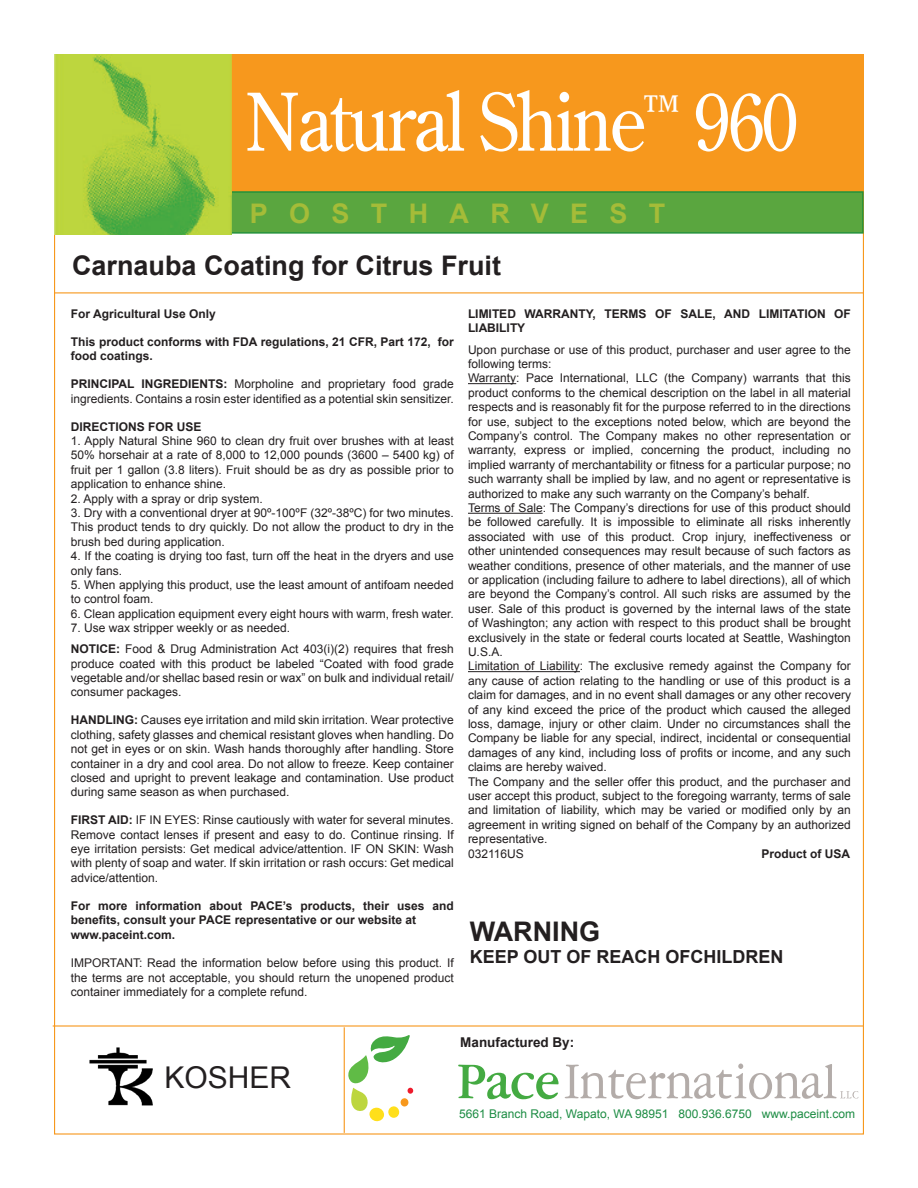
<style>
.page{position:relative;width:918px;height:1188px;background:#fff}
.page>*{position:absolute;margin:0;border:0;box-sizing:border-box;transform-origin:0 0}
.t1{font:79.2px "Century Old Style Std";letter-spacing:-.03em;color:#fff;scale:.91 1}
.t2{font:30px "Arial";color:#231f20}
.t3{font:700 27px "Arial";color:#231f20}
.t4{font:700 27px "Arial";letter-spacing:.79em;color:#a5bc38}
.t5{font:700 18px "Arial";color:#231f20}
.t6{font:700 13.5px "Arial";color:#231f20}
.t7{font:12px/14.4px "Arial";color:#231f20;text-align:justify}
.t8{font:700 12px/14.4px "Arial";color:#231f20}
.t9{font:12px "Arial";color:#1c8c43}
.s1{font-weight:700}
</style>
<div class="page">
<div style="left:212px;top:54px;width:652px;height:152px;background:#f7981d"></div>
<div style="left:223px;top:191px;width:641px;height:43px;background:#5aa63f;border:2px solid #24923b"></div>
<hr style="left:55px;top:292px;width:809px;height:1px;background:#f7981d">
<hr style="left:468px;top:383px;width:48px;height:1px;background:#231f20">
<hr style="left:468px;top:513px;width:75px;height:1px;background:#231f20">
<hr style="left:468px;top:671px;width:112px;height:1px;background:#231f20">
<hr style="left:53px;top:1025px;width:811px;height:2px;background:#f7981d">
<hr style="left:344px;top:1027px;width:1px;height:106px;background:#f7981d">
<svg style="left:348px;top:1035px;width:65px;height:87px"></svg>
<svg style="left:458px;top:1065px;width:101px;height:34px"></svg>
<svg style="left:565px;top:1064px;width:293px;height:35px"></svg>
<img style="left:54px;top:54px;width:178px;height:180px">
<img style="left:89px;top:1048px;width:64px;height:58px">
<p class="t1" style="left:245px;top:71px;width:609px">Natural Shine<sup>™</sup> 960</p>
<p class="t4" style="left:250px;top:195px;width:417px">POSTHARVEST</p>
<p class="t3" style="left:72px;top:247px;width:431px">Carnauba Coating for Citrus Fruit</p>
<p class="t8" style="left:71px;top:307px;width:146px">For Agricultural Use Only</p>
<p class="t8" style="left:71px;top:335px;width:385px">This product conforms with FDA regulations, 21 CFR, Part 172, for food coatings.</p>
<p class="t7" style="left:71px;top:377px;width:384px"><span class="s1">PRINCIPAL INGREDIENTS:</span> Morpholine and proprietary food grade ingredients. Contains a rosin ester identified as a potential skin sensitizer.</p>
<p class="t8" style="left:71px;top:419px;width:132px">DIRECTIONS FOR USE</p>
<p class="t7" style="left:71px;top:434px;width:384px">1. Apply Natural Shine 960 to clean dry fruit over brushes with at least 50% horsehair at a rate of 8,000 to 12,000 pounds (3600 – 5400 kg) of fruit per 1 gallon (3.8 liters). Fruit should be as dry as possible prior to application to enhance shine.</p>
<p class="t7" style="left:71px;top:491px;width:194px">2. Apply with a spray or drip system.</p>
<p class="t7" style="left:71px;top:506px;width:384px">3. Dry with a conventional dryer at 90º-100ºF (32º-38ºC) for two minutes.<br>This product tends to dry quickly. Do not allow the product to dry in the brush bed during application.</p>
<p class="t7" style="left:71px;top:549px;width:384px">4. If the coating is drying too fast, turn off the heat in the dryers and use only fans.</p>
<p class="t7" style="left:71px;top:578px;width:384px">5. When applying this product, use the least amount of antifoam needed to control foam.</p>
<p class="t7" style="left:71px;top:606px;width:384px">6. Clean application equipment every eight hours with warm, fresh water.</p>
<p class="t7" style="left:71px;top:621px;width:221px">7. Use wax stripper weekly or as needed.</p>
<p class="t7" style="left:71px;top:642px;width:384px"><span class="s1">NOTICE:</span> Food &amp; Drug Administration Act 403(i)(2) requires that fresh produce coated with this product be labeled “Coated with food grade vegetable and/or shellac based resin or wax” on bulk and individual retail/ consumer packages.</p>
<p class="t7" style="left:71px;top:713px;width:384px"><span class="s1">HANDLING:</span> Causes eye irritation and mild skin irritation. Wear protective clothing, safety glasses and chemical resistant gloves when handling. Do not get in eyes or on skin. Wash hands thoroughly after handling. Store container in a dry and cool area. Do not allow to freeze. Keep container closed and upright to prevent leakage and contamination. Use product during same season as when purchased.</p>
<p class="t7" style="left:71px;top:813px;width:384px"><span class="s1">FIRST AID:</span> IF IN EYES: Rinse cautiously with water for several minutes.<br>Remove contact lenses if present and easy to do. Continue rinsing. If eye irritation persists: Get medical advice/attention. IF ON SKIN: Wash with plenty of soap and water. If skin irritation or rash occurs: Get medical advice/attention.</p>
<p class="t8" style="left:71px;top:899px;width:384px">For more information about PACE’s products, their uses and benefits, consult your PACE representative or our website at</p>
<p class="t8" style="left:71px;top:928px;width:106px">www.paceint.com.</p>
<p class="t7" style="left:71px;top:956px;width:384px">IMPORTANT: Read the information below before using this product. If the terms are not acceptable, you should return the unopened product container immediately for a complete refund.</p>
<p class="t8" style="left:468px;top:307px;width:384px">LIMITED WARRANTY, TERMS OF SALE, AND LIMITATION OF<br>LIABILITY</p>
<p class="t7" style="left:468px;top:342px;width:384px">Upon purchase or use of this product, purchaser and user agree to the following terms:</p>
<p class="t7" style="left:468px;top:371px;width:384px">Warranty: Pace International, LLC (the Company) warrants that this product conforms to the chemical description on the label in all material respects and is reasonably fit for the purpose referred to in the directions for use, subject to the exceptions noted below, which are beyond the Company’s control. The Company makes no other representation or warranty, express or implied, concerning the product, including no implied warranty of merchantability or fitness for a particular purpose; no such warranty shall be implied by law, and no agent or representative is authorized to make any such warranty on the Company’s behalf.</p>
<p class="t7" style="left:468px;top:501px;width:384px">Terms of Sale: The Company’s directions for use of this product should be followed carefully. It is impossible to eliminate all risks inherently associated with use of this product. Crop injury, ineffectiveness or other unintended consequences may result because of such factors as weather conditions, presence of other materials, and the manner of use or application (including failure to adhere to label directions), all of which are beyond the Company’s control. All such risks are assumed by the user. Sale of this product is governed by the internal laws of the state of Washington; any action with respect to this product shall be brought exclusively in the state or federal courts located at Seattle, Washington U.S.A.</p>
<p class="t7" style="left:468px;top:659px;width:385px">Limitation of Liability: The exclusive remedy against the Company for any cause of action relating to the handling or use of this product is a claim for damages, and in no event shall damages or any other recovery of any kind exceed the price of the product which caused the alleged loss, damage, injury or other claim. Under no circumstances shall the Company be liable for any special, indirect, incidental or consequential damages of any kind, including loss of profits or income, and any such claims are hereby waived.</p>
<p class="t7" style="left:468px;top:774px;width:384px">The Company and the seller offer this product, and the purchaser and user accept this product, subject to the foregoing warranty, terms of sale and limitation of liability, which may be varied or modified only by an agreement in writing signed on behalf of the Company by an authorized representative.</p>
<p class="t7" style="left:468px;top:846px;width:57px">032116US</p>
<p class="t8" style="left:761px;top:847px;width:90px">Product of USA</p>
<p class="t3" style="left:470px;top:914px;width:132px">WARNING</p>
<p class="t5" style="left:470px;top:945px;width:315px">KEEP OUT OF REACH OFCHILDREN</p>
<p class="t2" style="left:164px;top:1058px;width:128px">KOSHER</p>
<p class="t6" style="left:460px;top:1033px;width:116px">Manufactured By:</p>
<p class="t9" style="left:459px;top:1106px;width:398px">5661 Branch Road, Wapato, WA 98951 800.936.6750 www.paceint.com</p>
</div>
